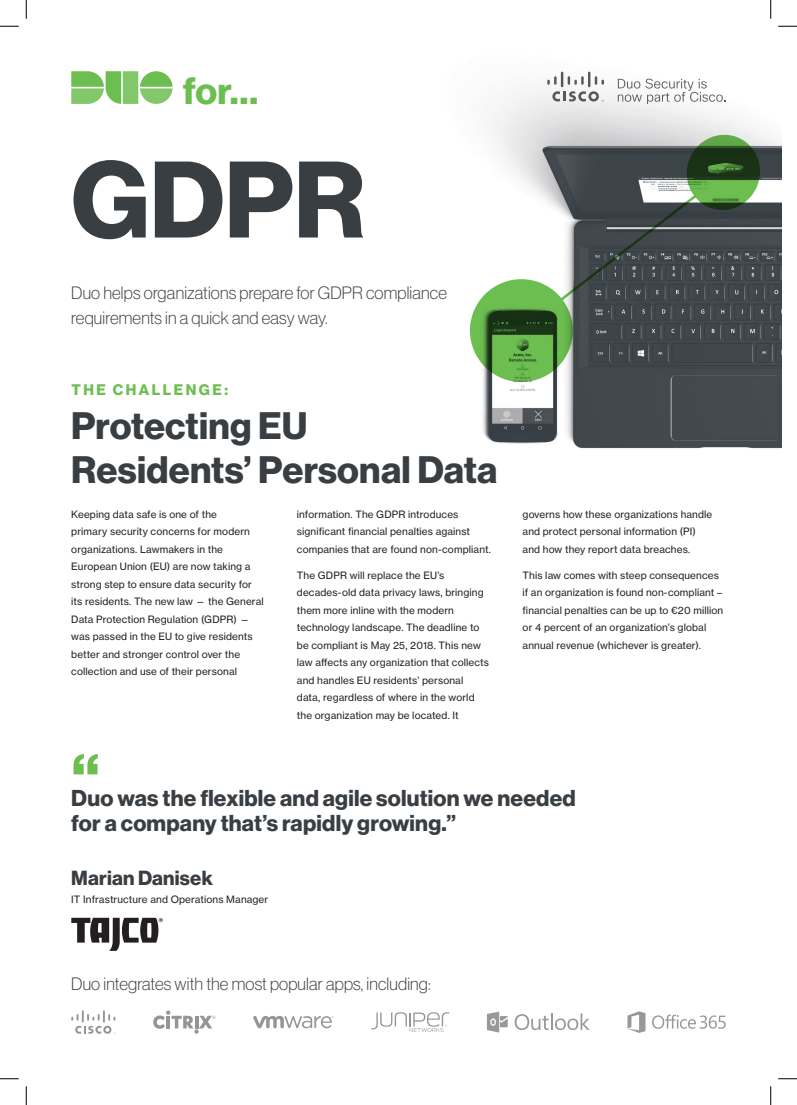
<style>
.page{position:relative;width:797px;height:1105px;background:#fff}
.page>*{position:absolute;margin:0;border:0;box-sizing:border-box;transform-origin:0 0}
.t1{font:106.25px "N Haas Grotesk DS Pro 75 Bd";color:#393e43}
.t2{font:62.5px "N Haas Grotesk DS Pro 95 Blk";color:#6cbe50}
.t3{font:37.5px/43.8px "N Haas Grotesk DS Pro 75 Bd";letter-spacing:.005em;color:#393e43}
.t4{font:37.5px "N Haas Grotesk DS Pro 75 Bd";color:#6cbe50}
.t5{font:22.5px/25px "N Haas Grotesk DS Pro 75 Bd";letter-spacing:.01em;color:#393e43}
.t6{font:20px "N Haas Grotesk DS Pro 75 Bd";letter-spacing:.01em;color:#393e43}
.t7{font:17.5px/25px "N Haas Grotesk DS Pro 35 X Lt";letter-spacing:.01em;color:#393e43}
.t8{font:15px "N Haas Grotesk DS Pro 75 Bd";letter-spacing:.165em;color:#6cbe50}
.t9{font:10px/17.5px "N Haas Grotesk TX Pro 55 Rg";letter-spacing:.015em;color:#231f20}
</style>
<div class="page">
<svg style="left:71px;top:71px;width:102px;height:33px"></svg>
<img style="left:483px;top:71px;width:299px;height:378px">
<svg style="left:469px;top:130px;width:296px;height:259px"></svg>
<svg style="left:71px;top:1010px;width:44px;height:24px"></svg>
<svg style="left:153px;top:1010px;width:62px;height:24px"></svg>
<svg style="left:253px;top:1016px;width:80px;height:12px"></svg>
<svg style="left:371px;top:1012px;width:78px;height:20px"></svg>
<svg style="left:487px;top:1011px;width:20px;height:21px"></svg>
<svg style="left:514px;top:1013px;width:75px;height:17px"></svg>
<svg style="left:652px;top:1015px;width:73px;height:14px"></svg>
<svg style="left:627px;top:1011px;width:18px;height:22px"></svg>
<svg style="left:71px;top:918px;width:92px;height:33px"></svg>
<svg style="left:547px;top:72px;width:57px;height:30px"></svg>
<svg style="left:617px;top:79px;width:108px;height:25px"></svg>
<svg style="left:0;top:25px;width:19px;height:2px"></svg>
<svg style="left:778px;top:25px;width:19px;height:2px"></svg>
<svg style="left:0;top:1078px;width:19px;height:1px"></svg>
<svg style="left:778px;top:1078px;width:19px;height:1px"></svg>
<svg style="left:25px;top:0;width:2px;height:19px"></svg>
<svg style="left:25px;top:1086px;width:2px;height:19px"></svg>
<svg style="left:770px;top:0;width:1px;height:19px"></svg>
<svg style="left:770px;top:1086px;width:1px;height:19px"></svg>
<h3 class="t4" style="left:183px;top:69px;width:77px">for…</h3>
<h1 class="t1" style="left:71px;top:138px;width:295px">GDPR</h1>
<h3 class="t7" style="left:71px;top:280px;width:377px">Duo helps organizations prepare for GDPR compliance requirements in a quick and easy way.</h3>
<h3 class="t8" style="left:71px;top:381px;width:158px">THE CHALLENGE:</h3>
<h3 class="t3" style="left:71px;top:404px;width:428px">Protecting EU<br>Residents’ Personal Data</h3>
<p class="t9" style="left:71px;top:505px;width:194px">Keeping data safe is one of the<br>primary security concerns for modern organizations. Lawmakers in the European Union (EU) are now taking a strong step to ensure data security for its residents. The new law — the General Data Protection Regulation (GDPR) — was passed in the EU to give residents better and stronger control over the collection and use of their personal</p>
<p class="t9" style="left:297px;top:505px;width:195px">information. The GDPR introduces significant financial penalties against companies that are found non-compliant.</p>
<p class="t9" style="left:297px;top:566px;width:193px">The GDPR will replace the EU’s decades‑old data privacy laws, bringing them more inline with the modern technology landscape. The deadline to be compliant is May 25, 2018. This new law affects any organization that collects and handles EU residents’ personal data, regardless of where in the world the organization may be located. It</p>
<p class="t9" style="left:522px;top:505px;width:191px">governs how these organizations handle and protect personal information (PI) and how they report data breaches.</p>
<p class="t9" style="left:522px;top:566px;width:202px">This law comes with steep consequences if an organization is found non-compliant – financial penalties can be up to €20 million or 4 percent of an organization’s global annual revenue (whichever is greater).</p>
<h2 class="t2" style="left:71px;top:740px;width:30px">“</h2>
<h3 class="t5" style="left:71px;top:786px;width:506px">Duo was the flexible and agile solution we needed for a company that’s rapidly growing.”</h3>
<h3 class="t6" style="left:71px;top:866px;width:143px">Marian Danisek</h3>
<p class="t9" style="left:71px;top:890px;width:198px">IT Infrastructure and Operations Manager</p>
<h3 class="t7" style="left:71px;top:971px;width:361px">Duo integrates with the most popular apps, including:</h3>
</div>
